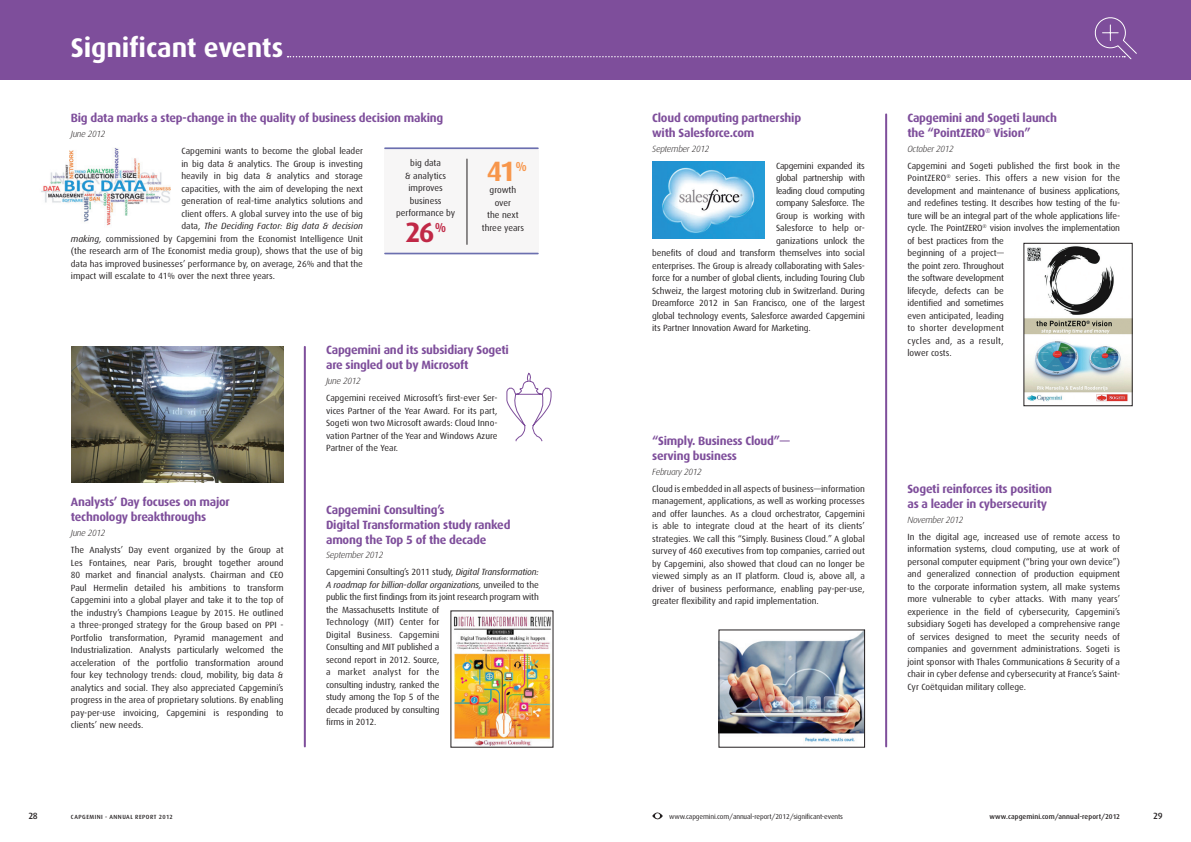
<style>
.page{position:relative;width:1191px;height:842px;background:#fff}
.page>*{position:absolute;margin:0;border:0;box-sizing:border-box;transform-origin:0 0}
.t1{font:700 28px "Dax";color:#c02846}
.t2{font:700 28px "Dax";color:#f7964b}
.t3{font:700 27px "Dax";letter-spacing:-.005em;color:#fff}
.t4{font:700 12px/15px "Dax";letter-spacing:-.02em;color:#7e4e9b}
.t5{font:9px/12.5px "Dax";letter-spacing:-.005em;color:#231f20}
.t6{font:9px "Dax";letter-spacing:-.03em;color:#231f20}
.t7{font:italic 300 9px "Dax";letter-spacing:-.03em;color:#231f20}
.t8{font:italic 9px "Dax";color:#231f20}
.t9{font:500 9px "Dax";color:#231f20}
.t10{font:7px "Dax";letter-spacing:-.015em;color:#231f20}
.t11{font:500 7px "Dax";letter-spacing:.01em;color:#231f20}
.t12{font:500 6px "Dax";letter-spacing:.075em;color:#231f20}
.s1{font-style:normal}
.s2{font-style:italic}
.s3{font-weight:300;font-style:italic}
</style>
<div class="page">
<img style="left:1025px;top:246px;width:105px;height:156px">
<div style="left:1023px;top:243px;width:109px;height:163px;border:1px solid #231f20"></div>
<img style="left:721px;top:632px;width:141px;height:110px">
<img style="left:652px;top:162px;width:112px;height:76px">
<div style="left:384px;top:148px;width:155px;height:104px;background:#f7f6f6"></div>
<hr style="left:385px;top:253px;width:153px;height:1px;background:#6b6faf">
<hr style="left:385px;top:147px;width:153px;height:2px;background:#6b6faf">
<hr style="left:467px;top:159px;width:1px;height:85px;background:#231f20">
<hr style="left:304px;top:347px;width:2px;height:399px;background:#7e4e9b">
<hr style="left:885px;top:114px;width:2px;height:632px;background:#7e4e9b">
<svg style="left:506px;top:372px;width:46px;height:70px"></svg>
<img style="left:453px;top:616px;width:98px;height:129px">
<img style="left:71px;top:346px;width:212px;height:136px">
<img style="left:41px;top:148px;width:129px;height:78px">
<div style="left:0;top:0;width:1191px;height:79px;background:#7e4e9b"></div>
<svg style="left:287px;top:17px;width:850px;height:43px"></svg>
<svg style="left:652px;top:812px;width:11px;height:8px"></svg>
<p class="t3" style="left:71px;top:32px;width:214px">Significant events</p>
<p class="t4" style="left:71px;top:110px;width:374px">Big data marks a step-change in the quality of business decision making</p>
<p class="t5" style="left:396px;top:157px;width:61px;text-align:center">big data<br>&amp; analytics improves business performance by</p>
<p class="t1" style="left:405px;top:217px;width:43px">26<sup>%</sup></p>
<p class="t7" style="left:71px;top:129px;width:36px">June 2012</p>
<p class="t5" style="left:181px;top:145px;width:183px">Capgemini wants to become the global leader</p>
<p class="t5" style="left:181px;top:158px;width:183px">in big data &amp; analytics. The Group is investing</p>
<p class="t5" style="left:181px;top:170px;width:183px">heavily in big data &amp; analytics and storage</p>
<p class="t5" style="left:181px;top:183px;width:183px">capacities, with the aim of developing the next</p>
<p class="t5" style="left:181px;top:195px;width:183px">generation of real-time analytics solutions and</p>
<p class="t5" style="left:181px;top:208px;width:183px">client offers. A global survey into the use of big</p>
<p class="t8" style="left:181px;top:221px;width:183px"><span class="s1">data,</span> The Deciding Factor: Big data &amp; decision</p>
<p class="t5" style="left:71px;top:233px;width:293px"><span class="s2">making,</span> commissioned by Capgemini from the Economist I ntelligence Unit</p>
<p class="t5" style="left:71px;top:245px;width:293px">(the research arm of The Economist media group), shows that the use of big</p>
<p class="t5" style="left:71px;top:258px;width:293px">data has improved businesses’ performance by, on average, 26% and that the</p>
<p class="t5" style="left:71px;top:270px;width:206px">impact will escalate to 41% over the next three years.</p>
<p class="t2" style="left:486px;top:155px;width:42px">41<sup>%</sup></p>
<p class="t5" style="left:482px;top:184px;width:44px;text-align:center">growth over<br>the next three years</p>
<p class="t4" style="left:326px;top:342px;width:184px">Capgemini and its subsidiary Sogeti are singled out by Microsoft</p>
<p class="t7" style="left:326px;top:376px;width:36px">June 2012</p>
<p class="t4" style="left:71px;top:494px;width:161px">Analysts’ Day focuses on major technology breakthroughs</p>
<p class="t7" style="left:71px;top:528px;width:36px">June 2012</p>
<p class="t5" style="left:71px;top:544px;width:214px">The Analysts’ Day event organized by the Group at Les Fontaines, near Paris, brought together around 80 market and financial analysts. Chairman and CEO Paul Hermelin detailed his ambitions to transform Capgemini into a global player and take it to the top of the industry’s Champions League by 2015. He outlined a three-pronged strategy for the Group based on PPI - Portfolio transformation, Pyramid management and I ndustrialization. Analysts particularly welcomed the acceleration of the portfolio transformation around four key technology trends: cloud, mobility, big data &amp; analytics and social. They also appreciated Capgemini’s progress in the area of proprietary solutions. By enabling pay-per-use invoicing, Capgemini is responding to clients’ new needs.</p>
<p class="t5" style="left:326px;top:392px;width:173px;text-align:justify">Capgemini received Microsoft’s first-ever Ser&shy;vices Partner of the Year Award. For its part, Sogeti won two Microsoft awards: Cloud I nno&shy;vation Partner of the Year and Windows Azure Partner of the Year.</p>
<p class="t4" style="left:326px;top:502px;width:186px">Capgemini Consulting’s<br>Digital Transformation study ranked among the Top 5 of the decade</p>
<p class="t5" style="left:326px;top:547px;width:214px;line-height:17px"><span class="s3">September 2012<br></span>Capgemini Consulting’s 2011 study, <span class="s2">Digital Transformation:</span></p>
<p class="t5" style="left:326px;top:579px;width:214px"><span class="s2">A roadmap for billion-dollar organizations,</span> unveiled to the public the first findings from its joint research program with the Massachusetts I nstitute of<br>Technology (MIT) Center for<br>Digital Business. Capgemini<br>Consulting and MIT published a<br>second report in 2012. Source,<br>a market analyst for the<br>consulting industry, ranked the<br>study among the Top 5 of the<br>decade produced by consulting<br>firms in 2012.</p>
<p class="t4" style="left:652px;top:110px;width:150px">Cloud computing partnership with Salesforce.com</p>
<p class="t7" style="left:652px;top:143px;width:59px">September 2012</p>
<p class="t6" style="left:776px;top:160px;width:90px">Capgemini expanded its</p>
<p class="t6" style="left:776px;top:173px;width:90px">global partnership with</p>
<p class="t6" style="left:776px;top:185px;width:90px">leading cloud computing</p>
<p class="t6" style="left:776px;top:198px;width:90px">company Salesforce. The</p>
<p class="t5" style="left:776px;top:209px;width:90px">Group is working with</p>
<p class="t5" style="left:776px;top:222px;width:90px">Salesforce to help or-</p>
<p class="t5" style="left:776px;top:234px;width:90px">ganizations unlock the</p>
<p class="t5" style="left:652px;top:247px;width:214px">benefits of cloud and transform themselves into social</p>
<p class="t5" style="left:652px;top:259px;width:214px">enterprises. The Group is already collaborating with Sales-</p>
<p class="t5" style="left:652px;top:272px;width:214px">force for a number of global clients, including Touring Club</p>
<p class="t5" style="left:652px;top:284px;width:214px">Schweiz, the largest motoring club in Switzerland. During</p>
<p class="t5" style="left:652px;top:297px;width:214px">Dreamforce 2012 in San Francisco, one of the largest</p>
<p class="t5" style="left:652px;top:309px;width:214px">global technology events, Salesforce awarded Capgemini</p>
<p class="t5" style="left:652px;top:322px;width:160px">its Partner I nnovation Award for Marketing.</p>
<p class="t4" style="left:652px;top:433px;width:139px">“Simply. Business Cloud”— serving business</p>
<p class="t7" style="left:652px;top:467px;width:51px">February 2012</p>
<p class="t5" style="left:652px;top:482px;width:214px;text-align:justify">Cloud is embedded in all aspects of business—information management, applications, as well as working processes and offer launches. As a cloud orchestrator, Capgemini is able to integrate cloud at the heart of its clients’ strategies. We call this “Simply. Business Cloud.” A global survey of 460 executives from top companies, carried out by Capgemini, also showed that cloud can no longer be viewed simply as an IT platform. Cloud is, above all, a driver of business performance, enabling pay-per-use, greater flexibility and rapid implementation.</p>
<p class="t4" style="left:907px;top:110px;width:151px">Capgemini and Sogeti launch the “PointZERO<sup>®</sup> Vision”</p>
<p class="t7" style="left:907px;top:144px;width:48px">October 2012</p>
<p class="t5" style="left:907px;top:159px;width:214px">Capgemini and Sogeti published the first book in the PointZERO <sup>®</sup> series. This offers a new vision for the development and maintenance of business applications, and redefines testing. It describes how testing of the fu&shy;ture will be an integral part of the whole applications life&shy;cycle. The PointZERO<sup>®</sup> vision involves the implementation of best practices from the<br>beginning of a project—<br>the point zero. Throughout<br>the software development<br>lifecycle, defects can be<br>identified and sometimes<br>even anticipated, leading<br>to shorter development<br>cycles and, as a result,<br>lower costs.</p>
<p class="t4" style="left:907px;top:481px;width:146px">Sogeti reinforces its position as a leader in cybersecurity</p>
<p class="t7" style="left:907px;top:515px;width:58px">November 2012</p>
<p class="t5" style="left:907px;top:531px;width:214px;text-align:justify">I n the digital age, increased use of remote access to information systems, cloud computing, use at work of personal computer equipment (“bring your own device”) and generalized connection of production equipment to the corporate information system, all make systems more vulnerable to cyber attacks. With many years’ experience in the field of cybersecurity, Capgemini’s subsidiary Sogeti has developed a comprehensive range of services designed to meet the security needs of companies and government administrations. Sogeti is joint sponsor with Thales Communications &amp; Security of a chair in cyber defense and cybersecurity at France’s Saint-Cyr Coëtquidan military college.</p>
<p class="t9" style="left:28px;top:811px;width:11px">28</p>
<p class="t12" style="left:71px;top:814px;width:44px">CAPGEMINI - ANN</p>
<p class="t12" style="left:122px;top:814px;width:52px">UAL RePORT 2012</p>
<p class="t11" style="left:989px;top:813px;width:132px">www.capgemini.com/annual-report/2012</p>
<p class="t9" style="left:1153px;top:811px;width:11px">29</p>
<p class="t10" style="left:669px;top:813px;width:175px">www.capgemini.com/annual-report/2012/significant-events</p>
</div>
